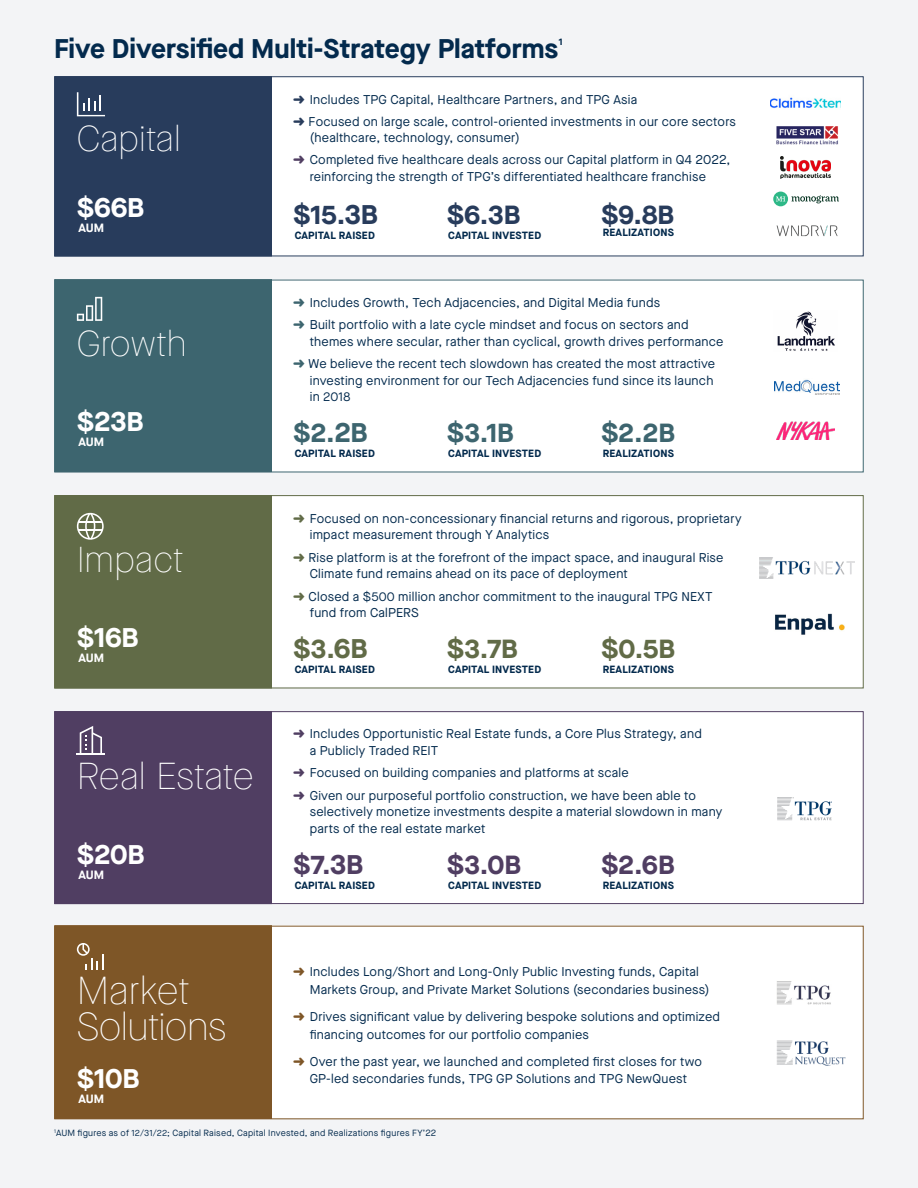
<style>
.page{position:relative;width:918px;height:1188px;background:#f3f4f6}
.page>*{position:absolute;margin:0;border:0;box-sizing:border-box;transform-origin:0 0}
.t1{font:100 39px/36px "Maison Neue";letter-spacing:-.02em;color:#fff}
.t2{font:100 37.5px "Maison Neue";letter-spacing:-.015em;color:#fff}
.t3{font:100 36px "Maison Neue";color:#fff}
.t4{font:700 27px "Maison Neue";color:#032a4d}
.Medium{font:700 27px "Maison Neue";letter-spacing:-.01em;color:#fff}
.Medium-2{font:700 27px "Maison Neue";color:#616b47}
.Medium-3{font:700 27px "Maison Neue";color:#3d656f}
.Medium-4{font:700 27px "Maison Neue";color:#503e62}
.Medium-5{font:700 27px "Maison Neue";color:#283c5c}
.Body_Text{font:700 27px "Maison Neue";color:#283c5c}
.bullet{font:12.75px/16.5px "Maison Neue";letter-spacing:.02em;color:#032a4d}
.med___desc{font:700 12px "Maison Neue";color:#fff}
.med___desc-2{font:700 10.5px "Maison Neue";letter-spacing:.015em;color:#032a4d}
.t5{font:700 9.45px "Maison Neue";color:#032a4d}
.Body_Text-2{font:9px "Maison Neue";letter-spacing:.03em;color:#032a4d}
.s1{color:#283c5c}
.s2{color:#503e62}
.s3{font-size:26.25px}
.s4{color:#3d656f}
.s5{color:#616b47}
.s6{color:#7e5627}
</style>
<div class="page">
<div style="left:270px;top:76px;width:594px;height:181px;background:#fff;border:2px solid #fff"></div>
<div style="left:270px;top:495px;width:594px;height:193px;background:#fff"></div>
<div style="left:270px;top:711px;width:594px;height:193px;background:#fff"></div>
<div style="left:270px;top:925px;width:594px;height:193px;background:#fff;border:2px solid #fff"></div>
<div style="left:54px;top:711px;width:218px;height:193px;background:#503e62"></div>
<div style="left:270px;top:279px;width:594px;height:193px;background:#fff;border:2px solid #fff"></div>
<div style="left:55px;top:280px;width:217px;height:192px;background:#3d656f"></div>
<div style="left:54px;top:279px;width:218px;height:193px;border:1px solid #3d656f"></div>
<div style="left:54px;top:76px;width:218px;height:180px;background:#283c5c"></div>
<div style="left:54px;top:495px;width:218px;height:193px;background:#616b47"></div>
<div style="left:54px;top:925px;width:218px;height:194px;background:#7e5627;border:1px solid #7e5627"></div>
<svg style="left:77px;top:513px;width:27px;height:27px"></svg>
<img style="left:776px;top:1040px;width:70px;height:26px">
<img style="left:775px;top:613px;width:70px;height:22px">
<img style="left:777px;top:981px;width:54px;height:24px">
<img style="left:760px;top:557px;width:94px;height:22px">
<svg style="left:77px;top:943px;width:27px;height:27px"></svg>
<svg style="left:77px;top:297px;width:25px;height:24px"></svg>
<img style="left:781px;top:156px;width:50px;height:22px">
<img style="left:777px;top:311px;width:58px;height:40px">
<svg style="left:77px;top:92px;width:28px;height:24px"></svg>
<img style="left:770px;top:97px;width:71px;height:12px">
<img style="left:776px;top:126px;width:62px;height:19px">
<svg style="left:773px;top:192px;width:66px;height:14px"></svg>
<img style="left:775px;top:379px;width:64px;height:15px">
<img style="left:776px;top:225px;width:62px;height:12px">
<img style="left:777px;top:421px;width:57px;height:19px">
<hr style="left:77px;top:753px;width:28px;height:2px;background:#fff">
<svg style="left:80px;top:726px;width:22px;height:27px"></svg>
<img style="left:777px;top:797px;width:55px;height:24px">
<p class="t4" style="left:54px;top:30px;width:506px">Five Diversified Multi-Strategy Platforms</p>
<p class="t5" style="left:559px;top:35px;width:5px">1</p>
<p class="t3" style="left:77px;top:116px;width:105px">Capital</p>
<p class="Medium" style="left:77px;top:188px;width:69px">$66B</p>
<p class="med___desc" style="left:78px;top:219px;width:27px">AUM</p>
<p class="t3" style="left:77px;top:320px;width:111px">Growth</p>
<p class="Medium" style="left:77px;top:402px;width:68px">$23B</p>
<p class="med___desc" style="left:78px;top:433px;width:27px">AUM</p>
<p class="t3" style="left:77px;top:536px;width:108px">Impact</p>
<p class="Medium" style="left:77px;top:618px;width:63px">$16B</p>
<p class="med___desc" style="left:78px;top:649px;width:27px">AUM</p>
<p class="t2" style="left:77px;top:752px;width:179px">Real Estate</p>
<p class="Medium" style="left:77px;top:835px;width:69px">$20B</p>
<p class="med___desc" style="left:78px;top:866px;width:27px">AUM</p>
<p class="bullet" style="left:293px;top:91px;width:345px"><span class="s1">➜</span> Includes TPG Capital, Healthcare Partners, and TPG Asia</p>
<p class="bullet" style="left:310px;top:114px;width:428px;line-height:15.8px;text-indent:-16px"><span class="s1">➜</span> Focused on large scale, control-oriented investments in our core sectors (healthcare, technology, consumer)</p>
<p class="bullet" style="left:310px;top:151px;width:422px;text-indent:-16px"><span class="s2">➜</span> Completed five healthcare deals across our Capital platform in Q4 2022, reinforcing the strength of TPG’s differentiated healthcare franchise</p>
<p class="Medium-5" style="left:293px;top:196px;width:86px">$15.3B</p>
<p class="med___desc-2" style="left:295px;top:228px;width:82px">CAPITAL RAISED</p>
<p class="Medium-5" style="left:447px;top:196px;width:75px">$6.3<span class="s3">B</span></p>
<p class="med___desc-2" style="left:448px;top:228px;width:94px">CAPITAL INVESTED</p>
<p class="Body_Text" style="left:601px;top:196px;width:74px">$9.8<span class="s3">B</span></p>
<p class="med___desc-2" style="left:603px;top:225px;width:73px">REALIZATIONS</p>
<p class="bullet" style="left:293px;top:294px;width:368px"><span class="s4">➜</span> Includes Growth, Tech Adjacencies, and Digital Media funds</p>
<p class="bullet" style="left:310px;top:316px;width:415px;text-indent:-16px"><span class="s4">➜</span> Built portfolio with a late cycle mindset and focus on sectors and themes where secular, rather than cyclical, growth drives performance</p>
<p class="bullet" style="left:310px;top:355px;width:407px;text-indent:-16px"><span class="s4">➜</span> We believe the recent tech slowdown has created the most attractive investing environment for our Tech Adjacencies fund since its launch in 2018</p>
<p class="Medium-3" style="left:293px;top:414px;width:76px">$2.2B</p>
<p class="med___desc-2" style="left:295px;top:446px;width:82px">CAPITAL RAISED</p>
<p class="Medium-3" style="left:447px;top:414px;width:69px">$3.1<span class="s3">B</span></p>
<p class="med___desc-2" style="left:448px;top:446px;width:94px">CAPITAL INVESTED</p>
<p class="Medium-3" style="left:601px;top:414px;width:75px">$2.2<span class="s3">B</span></p>
<p class="med___desc-2" style="left:603px;top:446px;width:73px">REALIZATIONS</p>
<p class="bullet" style="left:310px;top:510px;width:433px;text-indent:-16px"><span class="s5">➜</span> Focused on non-concessionary financial returns and rigorous, proprietary impact measurement through Y Analytics</p>
<p class="bullet" style="left:310px;top:549px;width:415px;text-indent:-16px"><span class="s5">➜</span> Rise platform is at the forefront of the impact space, and inaugural Rise<br>Climate fund remains ahead on its pace of deployment</p>
<p class="bullet" style="left:310px;top:588px;width:404px;text-indent:-16px"><span class="s5">➜</span> Closed a $500 million anchor commitment to the inaugural TPG NEXT fund from CalPERS</p>
<p class="Medium-2" style="left:293px;top:630px;width:76px">$3.6B</p>
<p class="med___desc-2" style="left:295px;top:662px;width:82px">CAPITAL RAISED</p>
<p class="Medium-2" style="left:447px;top:630px;width:73px">$3.7<span class="s3">B</span></p>
<p class="med___desc-2" style="left:448px;top:662px;width:94px">CAPITAL INVESTED</p>
<p class="Medium-2" style="left:601px;top:630px;width:76px">$0.5<span class="s3">B</span></p>
<p class="med___desc-2" style="left:603px;top:662px;width:73px">REALIZATIONS</p>
<p class="bullet" style="left:310px;top:725px;width:394px;text-indent:-16px"><span class="s2">➜</span> Includes Opportunistic Real Estate funds, a Core Plus Strategy, and a Publicly Traded REIT</p>
<p class="bullet" style="left:293px;top:764px;width:337px"><span class="s2">➜</span> Focused on building companies and platforms at scale</p>
<p class="bullet" style="left:310px;top:787px;width:414px;text-indent:-16px"><span class="s2">➜</span> Given our purposeful portfolio construction, we have been able to selectively monetize investments despite a material slowdown in many parts of the real estate market</p>
<p class="Medium-4" style="left:293px;top:845px;width:72px">$7.3B</p>
<p class="med___desc-2" style="left:295px;top:878px;width:82px">CAPITAL RAISED</p>
<p class="Medium-4" style="left:447px;top:845px;width:76px">$3.0<span class="s3">B</span></p>
<p class="med___desc-2" style="left:448px;top:878px;width:94px">CAPITAL INVESTED</p>
<p class="Medium-4" style="left:601px;top:845px;width:75px">$2.6<span class="s3">B</span></p>
<p class="med___desc-2" style="left:603px;top:878px;width:73px">REALIZATIONS</p>
<p class="bullet" style="left:310px;top:963px;width:401px;line-height:18px;text-indent:-16px"><span class="s6">➜</span> Includes Long/Short and Long-Only Public Investing funds, Capital<br>Markets Group, and Private Market Solutions (secondaries business)</p>
<p class="bullet" style="left:310px;top:1008px;width:412px;line-height:18px;text-indent:-16px"><span class="s6">➜</span> Drives significant value by delivering bespoke solutions and optimized financing outcomes for our portfolio companies</p>
<p class="bullet" style="left:293px;top:1054px;width:410px;text-align:center"><span class="s6">➜</span> Over the past year, we launched and completed first closes for two<br>GP-led secondaries funds, TPG GP Solutions and TPG NewQuest</p>
<p class="t1" style="left:77px;top:973px;width:151px">Market<br>Solutions</p>
<p class="Medium" style="left:77px;top:1059px;width:64px">$10B</p>
<p class="med___desc" style="left:78px;top:1090px;width:27px">AUM</p>
<p class="Body_Text-2" style="left:54px;top:1127px;width:384px"><sup>1</sup>AUM figures as of 12/31/22; Capital Raised, Capital Invested, and Realizations figures FY’22</p>
</div>
